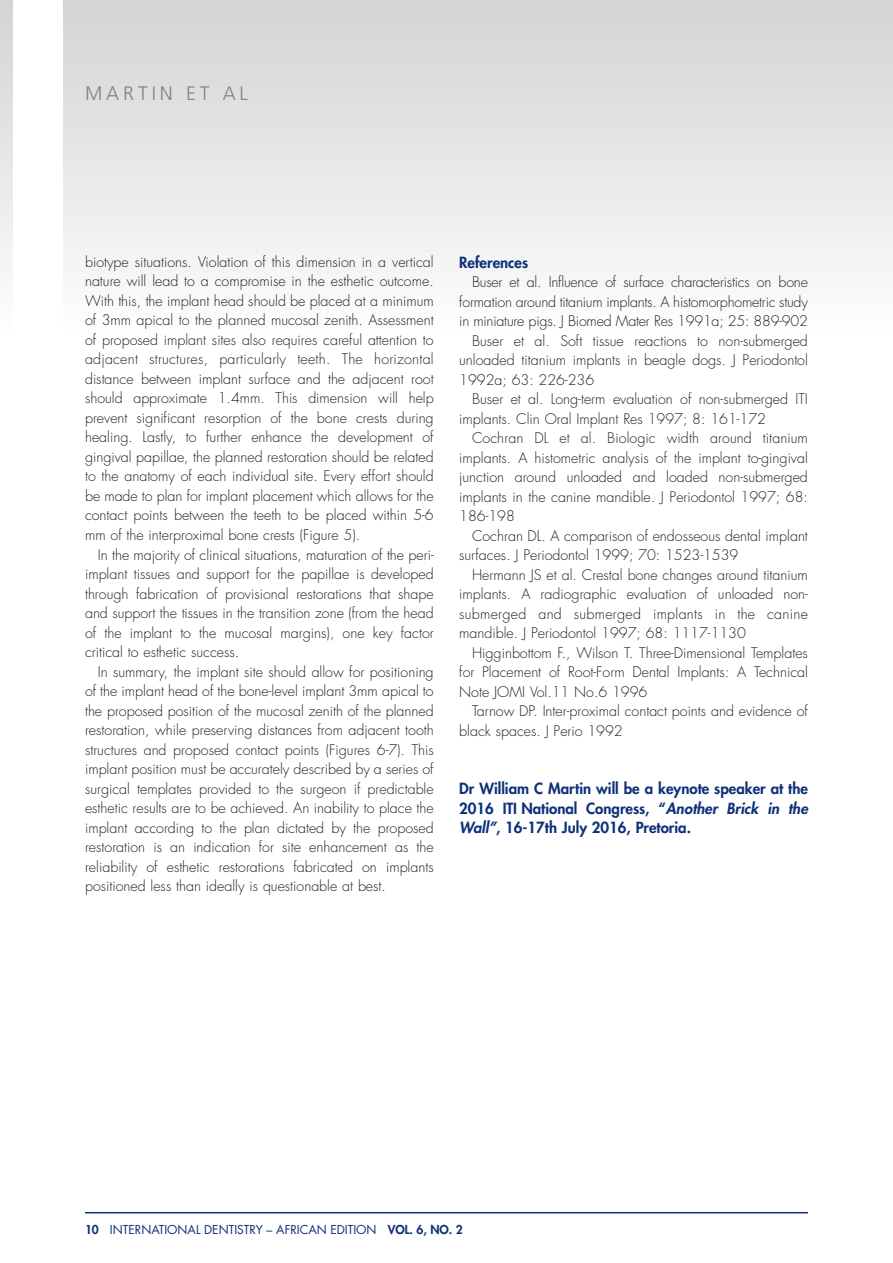
<style>
.page{position:relative;width:893px;height:1263px;background:#fff}
.page>*{position:absolute;margin:0;border:0;box-sizing:border-box;transform-origin:0 0}
.t1{font:300 19.5px "Frutiger";letter-spacing:.2em;color:#808285}
.t2{font:800 15px/19.5px "Futura";color:#0d3079;text-align:justify}
.t3{font:300 14.25px/19.5px "Futura";color:#231f20;text-align:justify}
.t4{font:300 14.25px "Futura";letter-spacing:.02em;color:#231f20}
.t5{font:12px "Futura";color:#0d3079}
.s1{font-style:italic}
.s2{font-weight:800}
</style>
<div class="page">
<svg style="left:0;top:0;width:13px;height:266px"></svg>
<div style="left:64px;top:0;width:829px;height:334px;background:linear-gradient(to bottom,#d2d3d6,#fdfdfe)"></div>
<hr style="left:85px;top:1212px;width:723px;height:1px;background:#0d3079">
<h1 class="t1" style="left:85px;top:85px;width:165px">MARTIN ET AL</h1>
<p class="t3" style="left:85px;top:253px;width:350px">biotype situations. Violation of this dimension in a vertical nature will lead to a compromise in the esthetic outcome.<br>With this, the implant head should be placed at a minimum of 3mm apical to the planned mucosal zenith. Assessment of proposed implant sites also requires careful attention to adjacent structures, particularly teeth. The horizontal distance between implant surface and the adjacent root should approximate 1.4mm. This dimension will help prevent significant resorption of the bone crests during healing. Lastly, to further enhance the development of gingival papillae, the planned restoration should be related to the anatomy of each individual site. Every effort should be made to plan for implant placement which allows for the contact points between the teeth to be placed within 5-6 mm of the interproximal bone crests (Figure 5).</p>
<p class="t3" style="left:85px;top:546px;width:350px;text-indent:13px">In the majority of clinical situations, maturation of the peri&shy;implant tissues and support for the papillae is developed through fabrication of provisional restorations that shape and support the tissues in the transition zone (from the head of the implant to the mucosal margins), one key factor critical to esthetic success.</p>
<p class="t3" style="left:85px;top:663px;width:350px;text-indent:13px">In summary, the implant site should allow for positioning of the implant head of the bone-level implant 3mm apical to the proposed position of the mucosal zenith of the planned restoration, while preserving distances from adjacent tooth structures and proposed contact points (Figures 6-7). This implant position must be accurately described by a series of surgical templates provided to the surgeon if predictable esthetic results are to be achieved. An inability to place the implant according to the plan dictated by the proposed restoration is an indication for site enhancement as the reliability of esthetic restorations fabricated on implants positioned less than ideally is questionable at best.</p>
<p class="t2" style="left:459px;top:254px;width:70px">References</p>
<p class="t3" style="left:472px;top:274px;width:337px">Buser et al. Influence of surface characteristics on bone</p>
<p class="t3" style="left:459px;top:293px;width:350px">formation around titanium implants. A histomorphometric study</p>
<p class="t3" style="left:459px;top:313px;width:350px">in miniature pigs. J Biomed Mater Res 1991a; 25: 889-902</p>
<p class="t3" style="left:472px;top:332px;width:337px">Buser et al. Soft tissue reactions to non-submerged</p>
<p class="t3" style="left:459px;top:352px;width:350px">unloaded titanium implants in beagle dogs. J Periodontol</p>
<p class="t3" style="left:459px;top:371px;width:137px">1992a; 63: 226-236</p>
<p class="t3" style="left:472px;top:391px;width:337px">Buser et al. Long-term evaluation of non-submerged ITI</p>
<p class="t3" style="left:459px;top:410px;width:308px">implants. Clin Oral Implant Res 1997; 8: 161-172</p>
<p class="t3" style="left:472px;top:430px;width:337px">Cochran DL et al. Biologic width around titanium</p>
<p class="t3" style="left:459px;top:449px;width:350px">implants. A histometric analysis of the implant to-gingival</p>
<p class="t3" style="left:459px;top:469px;width:350px">junction around unloaded and loaded non-submerged</p>
<p class="t3" style="left:459px;top:488px;width:350px">implants in the canine mandible. J Periodontol 1997; 68:</p>
<p class="t3" style="left:459px;top:508px;width:57px">186-198</p>
<p class="t3" style="left:472px;top:527px;width:337px">Cochran DL. A comparison of endosseous dental implant</p>
<p class="t3" style="left:459px;top:547px;width:281px">surfaces. J Periodontol 1999; 70: 1523-1539</p>
<p class="t3" style="left:472px;top:566px;width:337px">Hermann JS et al. Crestal bone changes around titanium</p>
<p class="t3" style="left:459px;top:586px;width:350px">implants. A radiographic evaluation of unloaded non-</p>
<p class="t4" style="left:459px;top:607px;width:350px">submerged and submerged implants in the canine</p>
<p class="t3" style="left:459px;top:625px;width:288px">mandible. J Periodontol 1997; 68: 1117-1130</p>
<p class="t3" style="left:472px;top:644px;width:337px">Higginbottom F., Wilson T. Three-Dimensional Templates</p>
<p class="t3" style="left:459px;top:664px;width:350px">for Placement of Root-Form Dental Implants: A Technical</p>
<p class="t3" style="left:459px;top:683px;width:190px">Note JOMI Vol.11 No.6 1996</p>
<p class="t3" style="left:472px;top:703px;width:337px">Tarnow DP. Inter-proximal contact points and evidence of</p>
<p class="t3" style="left:459px;top:722px;width:165px">black spaces. J Perio 1992</p>
<p class="t2" style="left:459px;top:780px;width:350px">Dr William C Martin will be a keynote speaker at the 2016 ITI National Congress, “<span class="s1">Another Brick in the Wall”</span>, 16-17th July 2016, Pretoria.</p>
<p class="t5" style="left:85px;top:1224px;width:379px"><span class="s2">10</span> INTERNATIONAL DENTISTRY – AFRICAN EDITION <span class="s2">VOL. 6, NO. 2</span></p>
</div>
